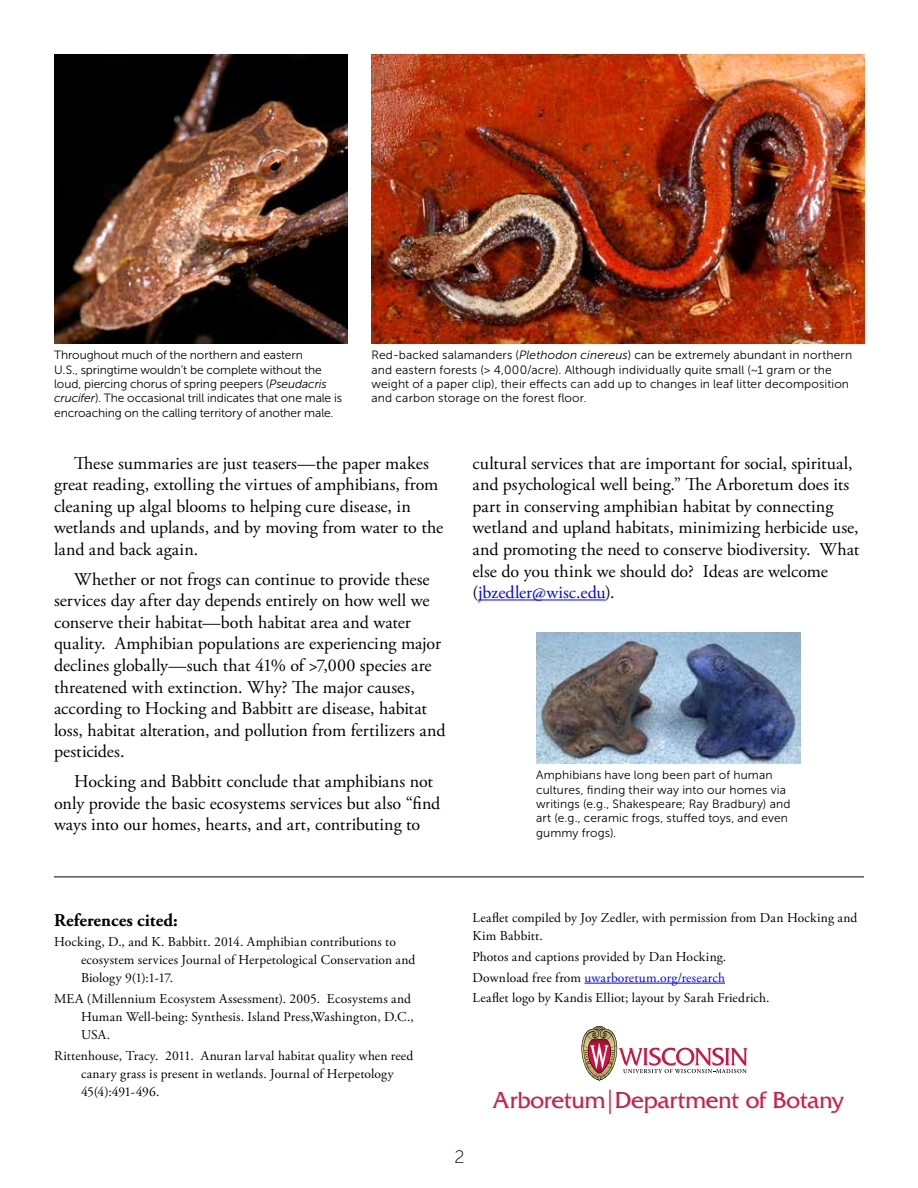
<style>
.page{position:relative;width:918px;height:1188px;background:#fff}
.page>*{position:absolute;margin:0;border:0;box-sizing:border-box;transform-origin:0 0}
.t1{font:24.3px "Friz Quadrata Std";letter-spacing:-.005em;color:#ce1e45}
.t2{font:18px/21.6px "Adobe Garamond Pro";letter-spacing:-.005em;color:#000}
.t3{font:700 18px "Adobe Garamond Pro";letter-spacing:.005em;color:#000}
.t4{font:18px "Museo Sans 100";color:#000}
.t5{font:13.5px/18px "Adobe Garamond Pro";letter-spacing:.005em;color:#000}
.t6{font:12px/14.4px "Museo Sans 300";letter-spacing:.005em;color:#000}
.s1{font-style:italic}
.s2{color:#00f}
</style>
<div class="page">
<hr style="left:478px;top:600px;width:127px;height:1px;background:#00f">
<svg style="left:581px;top:1026px;width:166px;height:55px"></svg>
<img style="left:54px;top:54px;width:294px;height:290px">
<img style="left:372px;top:54px;width:493px;height:290px">
<img style="left:536px;top:632px;width:264px;height:131px">
<hr style="left:584px;top:983px;width:141px;height:1px;background:#00f">
<hr style="left:54px;top:877px;width:810px;height:1px;background:#000">
<p class="t6" style="left:54px;top:348px;width:289px">Throughout much of the northern and eastern<br>U.S., springtime wouldn’t be complete without the loud, piercing chorus of spring peepers (<span class="s1">Pseudacris crucifer</span>). The occasional trill indicates that one male is encroaching on the calling territory of another male.</p>
<p class="t6" style="left:372px;top:348px;width:482px">Red-backed salamanders (<span class="s1">Plethodon cinereus</span>) can be extremely abundant in northern and eastern forests (&gt; 4,000/acre). Although individually quite small (~1 gram or the weight of a paper clip), their effects can add up to changes in leaf litter decomposition and carbon storage on the forest floor.</p>
<p class="t2" style="left:54px;top:453px;width:391px;text-indent:20px">These summaries are just teasers—the paper makes great reading, extolling the virtues of amphibians, from cleaning up algal blooms to helping cure disease, in wetlands and uplands, and by moving from water to the land and back again.</p>
<p class="t2" style="left:54px;top:569px;width:393px;text-indent:20px">Whether or not frogs can continue to provide these services day after day depends entirely on how well we conserve their habitat—both habitat area and water quality. Amphibian populations are experiencing major declines globally—such that 41% of &gt;7,000 species are threatened with extinction. Why? The major causes, according to Hocking and Babbitt are disease, habitat loss, habitat alteration, and pollution from fertilizers and pesticides.</p>
<p class="t2" style="left:54px;top:771px;width:388px;text-indent:20px">Hocking and Babbitt conclude that amphibians not only provide the basic ecosystems services but also “find ways into our homes, hearts, and art, contributing to</p>
<p class="t2" style="left:472px;top:453px;width:388px">cultural services that are important for social, spiritual, and psychological well being.” The Arboretum does its part in conserving amphibian habitat by connecting wetland and upland habitats, minimizing herbicide use, and promoting the need to conserve biodiversity. What else do you think we should do? Ideas are welcome (<span class="s2">jbzedler@wisc.edu</span>).</p>
<p class="t6" style="left:536px;top:768px;width:256px">Amphibians have long been part of human cultures, finding their way into our homes via writings (e.g., Shakespeare; Ray Bradbury) and art (e.g., ceramic frogs, stuffed toys, and even gummy frogs).</p>
<p class="t3" style="left:54px;top:909px;width:125px">References cited:</p>
<p class="t5" style="left:81px;top:934px;width:336px;text-indent:-27px">Hocking, D., and K. Babbitt. 2014. Amphibian contributions to ecosystem services Journal of Herpetological Conservation and<br>Biology 9(1):1-17.</p>
<p class="t5" style="left:81px;top:990px;width:334px;text-indent:-27px">MEA (Millennium Ecosystem Assessment). 2005. Ecosystems and<br>Human Well-being: Synthesis. Island Press,Washington, D.C.,<br>USA.</p>
<p class="t5" style="left:81px;top:1047px;width:334px;text-indent:-27px">Rittenhouse, Tracy. 2011. Anuran larval habitat quality when reed canary grass is present in wetlands. Journal of Herpetology<br>45(4):491-496.</p>
<p class="t5" style="left:472px;top:910px;width:386px">Leaflet compiled by Joy Zedler, with permission from Dan Hocking and<br>Kim Babbitt.</p>
<p class="t5" style="left:472px;top:947px;width:299px;line-height:20.7px">Photos and captions provided by Dan Hocking.<br>Download free from <span class="s2">uwarboretum.org/research<br></span>Leaflet logo by Kandis Elliot; layout by Sarah Friedrich.</p>
<p class="t4" style="left:454px;top:1147px;width:12px">2</p>
<h1 class="t1" style="left:492px;top:1086px;width:353px">Arboretum|Department of Botany</h1>
</div>
